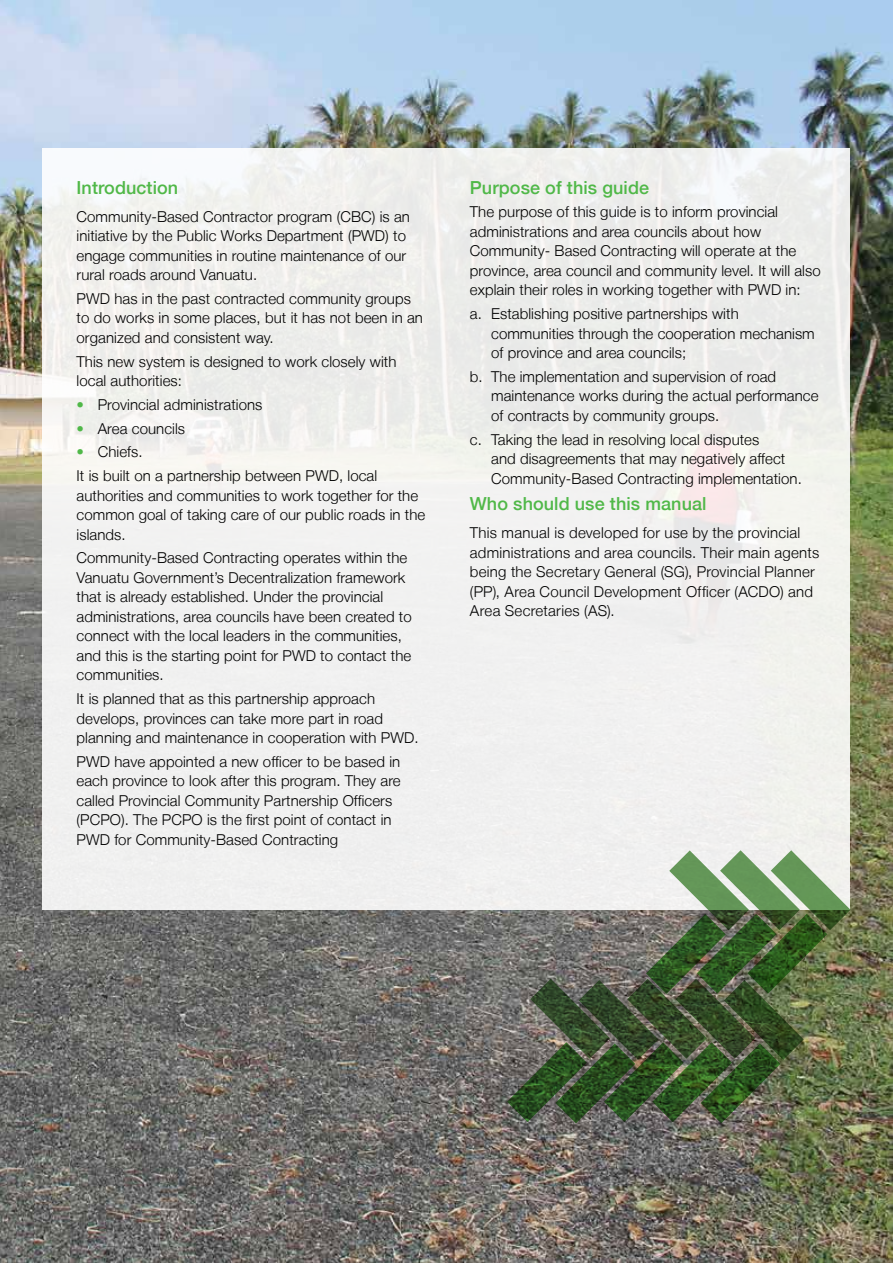
<style>
.page{position:relative;width:893px;height:1263px;background:#fff}
.page>*{position:absolute;margin:0;border:0;box-sizing:border-box;transform-origin:0 0}
._01_Subheading_H4{font:500 18px "Helvetica Neue LT";letter-spacing:.005em;color:#50b848}
._00_Body_Copy_P{font:500 18px "Helvetica Neue LT";letter-spacing:.005em;color:#50b848}
._00_Body_Copy_P-2{font:300 15px/19.5px "Helvetica Neue LT";letter-spacing:.005em;color:#000}
.Body_Copy{font:300 15px/19.5px "Helvetica Neue LT";letter-spacing:.015em;color:#000}
.s1{color:#50b848}
</style>
<div class="page">
<img style="left:0;top:0;width:893px;height:1263px">
<div style="left:43px;top:149px;width:807px;height:761px;background:#f0f0ef"></div>
<img style="left:507px;top:850px;width:343px;height:273px">
<p class="_01_Subheading_H4" style="left:77px;top:176px;width:103px">Introduction</p>
<p class="_00_Body_Copy_P-2" style="left:77px;top:206px;width:335px">Community-Based Contractor program (CBC) is an initiative by the Public Works Department (PWD) to engage communities in routine maintenance of our rural roads around Vanuatu.</p>
<p class="_00_Body_Copy_P-2" style="left:77px;top:288px;width:348px">PWD has in the past contracted community groups to do works in some places, but it has not been in an organized and consistent way.</p>
<p class="_00_Body_Copy_P-2" style="left:77px;top:351px;width:321px">This new system is designed to work closely with local authorities:</p>
<p class="_00_Body_Copy_P-2" style="left:77px;top:394px;width:187px"><span class="s1">•</span> Provincial administrations</p>
<p class="_00_Body_Copy_P-2" style="left:77px;top:418px;width:110px"><span class="s1">•</span> Area councils</p>
<p class="_00_Body_Copy_P-2" style="left:77px;top:442px;width:68px"><span class="s1">•</span> Chiefs.</p>
<p class="_00_Body_Copy_P-2" style="left:77px;top:466px;width:350px">It is built on a partnership between PWD, local authorities and communities to work together for the common goal of taking care of our public roads in the islands.</p>
<p class="_00_Body_Copy_P-2" style="left:77px;top:548px;width:337px">Community-Based Contracting operates within the Vanuatu Government’s Decentralization framework that is already established. Under the provincial administrations, area councils have been created to connect with the local leaders in the communities, and this is the starting point for PWD to contact the communities.</p>
<p class="_00_Body_Copy_P-2" style="left:77px;top:689px;width:344px">It is planned that as this partnership approach develops, provinces can take more part in road planning and maintenance in cooperation with PWD.</p>
<p class="_00_Body_Copy_P-2" style="left:77px;top:751px;width:326px">PWD have appointed a new officer to be based in each province to look after this program. They are called Provincial Community Partnership Officers (PCPO). The PCPO is the first point of contact in PWD for Community-Based Contracting</p>
<p class="_00_Body_Copy_P" style="left:470px;top:176px;width:181px">Purpose of this guide</p>
<p class="_00_Body_Copy_P-2" style="left:470px;top:202px;width:352px">The purpose of this guide is to inform provincial administrations and area councils about how Community- Based Contracting will operate at the province, area council and community level. It will also explain their roles in working together with PWD in:</p>
<p class="_00_Body_Copy_P-2" style="left:491px;top:304px;width:325px;text-indent:-21px">a. Establishing positive partnerships with communities through the cooperation mechanism of province and area councils;</p>
<p class="_00_Body_Copy_P-2" style="left:491px;top:366px;width:329px;text-indent:-21px">b. The implementation and supervision of road maintenance works during the actual performance of contracts by community groups.</p>
<p class="_00_Body_Copy_P-2" style="left:491px;top:429px;width:312px;text-indent:-21px">c. Taking the lead in resolving local disputes<br>and disagreements that may negatively affect<br>Community-Based Contracting implementation.</p>
<p class="_01_Subheading_H4" style="left:470px;top:493px;width:238px">Who should use this manual</p>
<p class="Body_Copy" style="left:470px;top:523px;width:351px">This manual is developed for use by the provincial administrations and area councils. Their main agents being the Secretary General (SG), Provincial Planner (PP), Area Council Development Officer (ACDO) and Area Secretaries (AS).</p>
</div>
